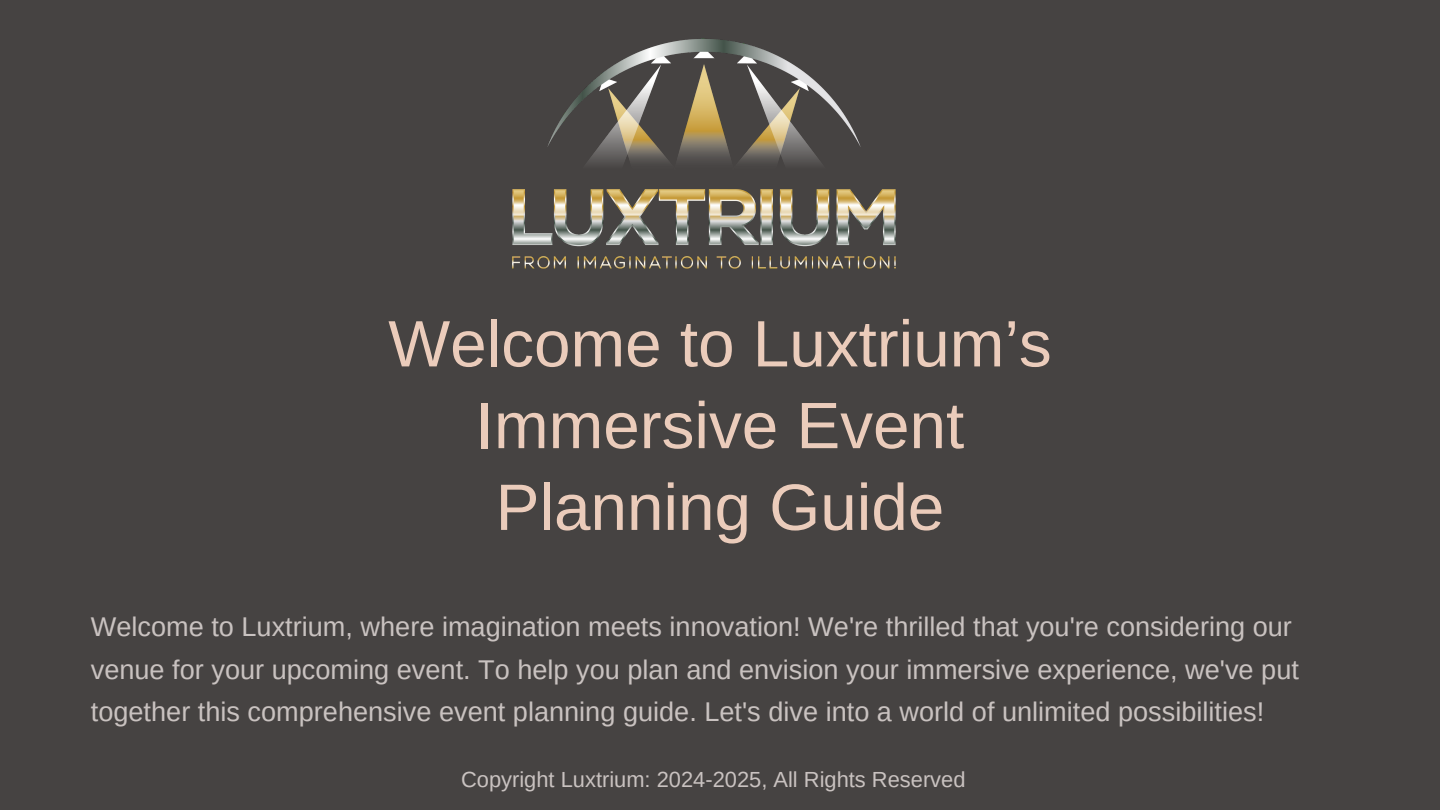
<style>
.page{position:relative;width:1440px;height:810px;background:#464342}
.page>*{position:absolute;margin:0;border:0;box-sizing:border-box;transform-origin:0 0}
.t1{font:65.6px/81.8px "Arimo";color:#ebccbb;text-align:center}
.t2{font:27.1px/42.8px "Arimo";color:#c9c2c0}
.t3{font:21.9px "Arimo";color:#c9c2c0}
</style>
<div class="page">
<img style="left:512px;top:38px;width:384px;height:231px">
<p class="t1" style="left:388px;top:303px;width:665px">Welcome to Luxtrium’s<br>Immersive Event<br>Planning Guide</p>
<h1 class="t2" style="left:91px;top:605px;width:1210px">Welcome to Luxtrium, where imagination meets innovation! We're thrilled that you're considering our venue for your upcoming event. To help you plan and envision your immersive experience, we've put together this comprehensive event planning guide. Let's dive into a world of unlimited possibilities!</h1>
<p class="t3" style="left:461px;top:767px;width:506px">Copyright Luxtrium: 2024-2025, All Rights Reserved</p>
</div>
